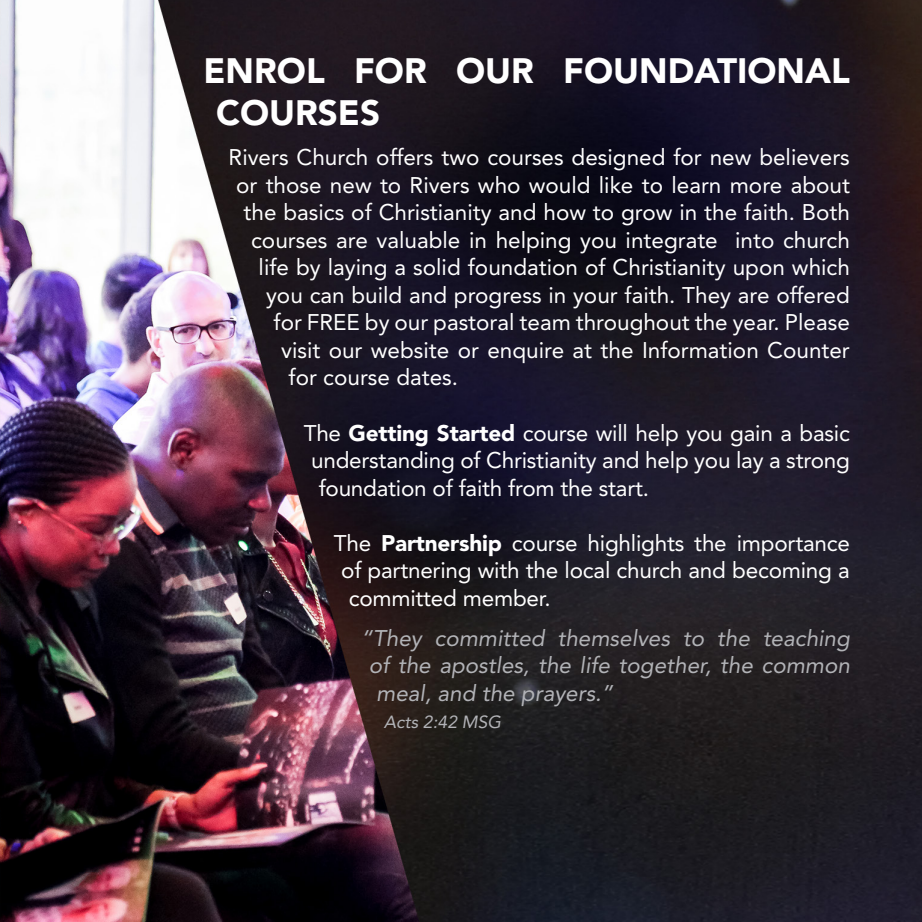
<style>
.page{position:relative;width:922px;height:922px;background:#fff}
.page>*{position:absolute;margin:0;border:0;box-sizing:border-box;transform-origin:0 0}
.t1{font:900 35px/42px "Avenir LT Std";color:#fff}
.t2{font:22.5px "Avenir LT Std";color:#fff}
.t3{font:italic 22.5px "Avenir LT Std";color:#b2b3b7}
.t4{font:italic 17.5px "Avenir LT Std";color:#b2b3b7}
.s1{font-weight:900}
</style>
<div class="page">
<img style="left:0;top:0;width:921px;height:921px">
<p class="t1" style="left:216px;top:50px;width:635px;text-indent:-12px">ENROL FOR OUR FOUNDATIONAL<br>COURSES</p>
<p class="t2" style="left:228px;top:144px;width:622px">Rivers Church offers two courses designed for new believers</p>
<p class="t2" style="left:236px;top:172px;width:615px">or those new to Rivers who would like to learn more about</p>
<p class="t2" style="left:243px;top:199px;width:607px">the basics of Christianity and how to grow in the faith. Both</p>
<p class="t2" style="left:251px;top:227px;width:600px">courses are valuable in helping you integrate into church</p>
<p class="t2" style="left:258px;top:254px;width:592px">life by laying a solid foundation of Christianity upon which</p>
<p class="t2" style="left:266px;top:282px;width:585px">you can build and progress in your faith. They are offered</p>
<p class="t2" style="left:273px;top:309px;width:577px">for FREE by our pastoral team throughout the year. Please</p>
<p class="t2" style="left:281px;top:337px;width:570px">visit our website or enquire at the Information Counter</p>
<p class="t2" style="left:288px;top:364px;width:171px">for course dates.</p>
<p class="t2" style="left:303px;top:419px;width:547px">The <span class="s1">Getting Started</span> course will help you gain a basic</p>
<p class="t2" style="left:311px;top:447px;width:540px">understanding of Christianity and help you lay a strong</p>
<p class="t2" style="left:318px;top:474px;width:332px">foundation of faith from the start.</p>
<p class="t2" style="left:333px;top:529px;width:517px">The <span class="s1">Partnership</span> course highlights the importance</p>
<p class="t2" style="left:341px;top:557px;width:510px">of partnering with the local church and becoming a</p>
<p class="t2" style="left:348px;top:584px;width:203px">committed member.</p>
<p class="t3" style="left:361px;top:624px;width:490px">“They committed themselves to the teaching</p>
<p class="t3" style="left:368px;top:652px;width:482px">of the apostles, the life together, the common</p>
<p class="t3" style="left:376px;top:679px;width:238px">meal, and the prayers.”</p>
<p class="t4" style="left:383px;top:711px;width:119px">Acts 2:42 MSG</p>
</div>
